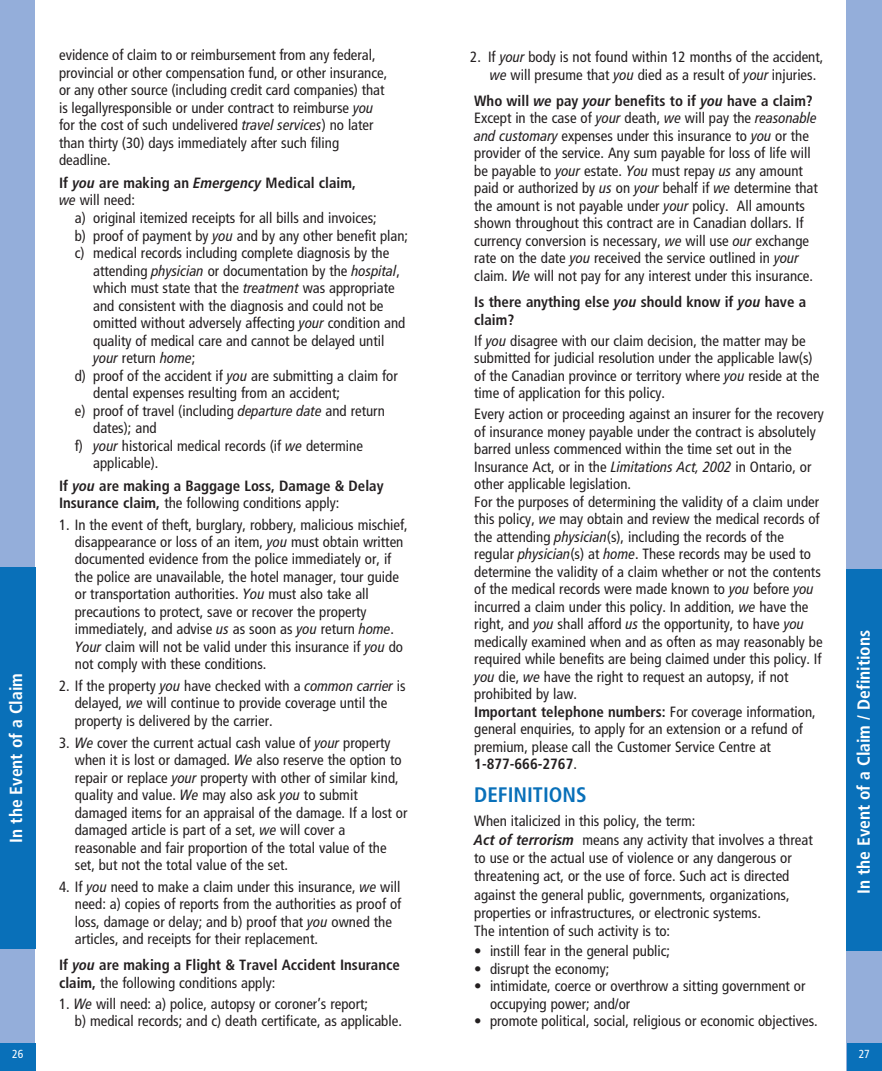
<style>
.page{position:relative;width:882px;height:1071px;background:#fff}
.page>*{position:absolute;margin:0;border:0;box-sizing:border-box;transform-origin:0 0}
.t1{font:700 condensed 21px "Frutiger";color:#0970b9}
.t2{font:700 condensed 17.5px "Frutiger";color:#fff}
.t3{font:condensed 14.88px/17.5px "Frutiger";color:#231f20}
.t4{font:700 condensed 14.88px/17.5px "Frutiger";color:#231f20}
.t5{font:condensed 11.72px "Frutiger";color:#fff}
.s1{font-family:"Frutiger LT Pro";font-style:italic}
.s2{font-family:"Frutiger LT Pro";font-weight:400;font-style:italic}
.s3{font-weight:400}
.s4{font-weight:700}
.s5{font-family:"Frutiger LT Pro";font-weight:700;font-style:italic}
</style>
<div class="page">
<div style="left:847px;top:0;width:35px;height:1071px;background:#94aeda"></div>
<div style="left:847px;top:569px;width:35px;height:381px;background:#0970b9"></div>
<div style="left:847px;top:1043px;width:35px;height:28px;background:#0970b9"></div>
<div style="left:0;top:0;width:35px;height:1071px;background:#94aeda"></div>
<div style="left:0;top:567px;width:35px;height:382px;background:#0970b9"></div>
<div style="left:0;top:1043px;width:35px;height:28px;background:#0970b9"></div>
<p class="t2" style="left:9px;top:843px;width:171px;rotate:-90deg">In the Event of a Claim</p>
<p class="t5" style="left:12px;top:1050px;width:13px">26</p>
<p class="t3" style="left:59px;top:46px;width:330px">evidence of claim to or reimbursement from any federal, provincial or other compensation fund, or other insurance, or any other source (including credit card companies) that is legallyresponsible or under contract to reimburse <span class="s1">you </span>for the cost of such undelivered <span class="s1">travel services</span>) no later than thirty (30) days immediately after such filing deadline.</p>
<h4 class="t4" style="left:59px;top:175px;width:298px">If <span class="s1">you</span> are making an <span class="s1">Emergency</span> Medical claim, <span class="s2">we</span> <span class="s3">will need:</span></h4>
<p class="t3" style="left:75px;top:211px;width:303px">a) original itemized receipts for all bills and invoices;</p>
<p class="t3" style="left:75px;top:228px;width:335px">b) proof of payment by <span class="s1">you</span> and by any other benefit plan;</p>
<p class="t3" style="left:93px;top:246px;width:314px;text-indent:-18px">c) medical records including complete diagnosis by the attending <span class="s1">physician</span> or documentation by the <span class="s1">hospital</span>, which must state that the <span class="s1">treatment</span> was appropriate and consistent with the diagnosis and could not be omitted without adversely affecting <span class="s1">your</span> condition and quality of medical care and cannot be delayed until <span class="s1">your</span> return <span class="s1">home</span>;</p>
<p class="t3" style="left:93px;top:368px;width:306px;text-indent:-18px">d) proof of the accident if <span class="s1">you</span> are submitting a claim for dental expenses resulting from an accident;</p>
<p class="t3" style="left:93px;top:403px;width:293px;text-indent:-18px">e) proof of travel (including <span class="s1">departure date</span> and return dates); and</p>
<p class="t3" style="left:93px;top:438px;width:271px;text-indent:-18px">f) <span class="s1">your</span> historical medical records (if <span class="s1">we</span> determine applicable).</p>
<h4 class="t4" style="left:59px;top:478px;width:326px">If <span class="s1">you</span> are making a Baggage Loss, Damage &amp; Delay<br>Insurance claim, <span class="s3">the following conditions apply:</span></h4>
<p class="t3" style="left:75px;top:517px;width:334px;text-indent:-16px">1. In the event of theft, burglary, robbery, malicious mischief, disappearance or loss of an item, <span class="s1">you</span> must obtain written documented evidence from the police immediately or, if the police are unavailable, the hotel manager, tour guide or transportation authorities. <span class="s1">You</span> must also take all precautions to protect, save or recover the property immediately, and advise <span class="s1">us</span> as soon as <span class="s1">you</span> return <span class="s1">home</span>.<br><span class="s1">Your</span> claim will not be valid under this insurance if <span class="s1">you</span> do not comply with these conditions.</p>
<p class="t3" style="left:75px;top:678px;width:332px;text-indent:-16px">2. If the property <span class="s1">you</span> have checked with a <span class="s1">common carrier</span> is delayed, <span class="s1">we</span> will continue to provide coverage until the property is delivered by the carrier.</p>
<p class="t3" style="left:75px;top:735px;width:334px;text-indent:-16px">3. <span class="s1">We</span> cover the current actual cash value of <span class="s1">your</span> property when it is lost or damaged. <span class="s1">We</span> also reserve the option to repair or replace <span class="s1">your</span> property with other of similar kind, quality and value. <span class="s1">We</span> may also ask <span class="s1">you</span> to submit damaged items for an appraisal of the damage. If a lost or damaged article is part of a set, <span class="s1">we</span> will cover a reasonable and fair proportion of the total value of the set, but not the total value of the set.</p>
<p class="t3" style="left:75px;top:879px;width:328px;text-indent:-16px">4. If <span class="s1">you</span> need to make a claim under this insurance, <span class="s1">we</span> will need: a) copies of reports from the authorities as proof of loss, damage or delay; and b) proof that <span class="s1">you</span> owned the articles, and receipts for their replacement.</p>
<h4 class="t4" style="left:59px;top:958px;width:342px">If <span class="s1">you</span> are making a Flight &amp; Travel Accident Insurance claim, <span class="s3">the following conditions apply:</span></h4>
<p class="t3" style="left:59px;top:995px;width:311px">1. <span class="s1">We</span> will need: a) police, autopsy or coroner’s report;</p>
<p class="t3" style="left:75px;top:1013px;width:329px">b) medical records; and c) death certificate, as applicable.</p>
<p class="t3" style="left:490px;top:49px;width:335px;text-indent:-20px">2. If <span class="s1">your</span> body is not found within 12 months of the accident, <span class="s1">we</span> will presume that <span class="s1">you</span> died as a result of <span class="s1">your</span> injuries.</p>
<p class="t3" style="left:474px;top:93px;width:345px"><span class="s4">Who will</span> <span class="s5">we</span> <span class="s4">pay</span> <span class="s5">your</span> <span class="s4">benefits to if</span> <span class="s5">you</span> <span class="s4">have a claim?<br></span>Except in the case of <span class="s1">your</span> death, <span class="s1">we</span> will pay the <span class="s1">reasonable and customary</span> expenses under this insurance to <span class="s1">you</span> or the provider of the service. Any sum payable for loss of life will be payable to <span class="s1">your</span> estate. <span class="s1">You</span> must repay <span class="s1">us</span> any amount paid or authorized by <span class="s1">us</span> on <span class="s1">your</span> behalf if <span class="s1">we</span> determine that the amount is not payable under <span class="s1">your</span> policy. All amounts shown throughout this contract are in Canadian dollars. If currency conversion is necessary, <span class="s1">we</span> will use <span class="s1">our</span> exchange rate on the date <span class="s1">you</span> received the service outlined in <span class="s1">your </span>claim. <span class="s1">We</span> will not pay for any interest under this insurance.</p>
<h4 class="t4" style="left:474px;top:294px;width:333px">Is there anything else <span class="s1">you</span> should know if <span class="s1">you</span> have a claim?</h4>
<p class="t3" style="left:474px;top:333px;width:347px">If <span class="s1">you</span> disagree with our claim decision, the matter may be submitted for judicial resolution under the applicable law(s) of the Canadian province or territory where <span class="s1">you</span> reside at the time of application for this policy.</p>
<p class="t3" style="left:474px;top:406px;width:351px">Every action or proceeding against an insurer for the recovery of insurance money payable under the contract is absolutely barred unless commenced within the time set out in the Insurance Act, or in the <span class="s1">Limitations Act, 2002</span> in Ontario, or other applicable legislation.</p>
<p class="t3" style="left:474px;top:494px;width:350px">For the purposes of determining the validity of a claim under this policy, <span class="s1">we</span> may obtain and review the medical records of the attending <span class="s1">physician</span>(s), including the records of the regular <span class="s1">physician</span>(s) at <span class="s1">home</span>. These records may be used to determine the validity of a claim whether or not the contents of the medical records were made known to <span class="s1">you</span> before <span class="s1">you </span>incurred a claim under this policy. In addition, <span class="s1">we</span> have the right, and <span class="s1">you</span> shall afford <span class="s1">us</span> the opportunity, to have <span class="s1">you </span>medically examined when and as often as may reasonably be required while benefits are being claimed under this policy. If <span class="s1">you</span> die, <span class="s1">we</span> have the right to request an autopsy, if not prohibited by law.</p>
<p class="t3" style="left:474px;top:704px;width:343px"><span class="s4">Important telephone numbers:</span> For coverage information, general enquiries, to apply for an extension or a refund of premium, please call the Customer Service Centre at <span class="s4">1-877-666-2767</span>.</p>
<h2 class="t1" style="left:474px;top:786px;width:114px">DEFINITIONS</h2>
<p class="t3" style="left:474px;top:813px;width:223px">When italicized in this policy, the term:</p>
<p class="t3" style="left:474px;top:831px;width:340px;line-height:18.4px"><span class="s5">Act of terrorism</span> means any activity that involves a threat to use or the actual use of violence or any dangerous or threatening act, or the use of force. Such act is directed against the general public, governments, organizations, properties or infrastructures, or electronic systems.</p>
<p class="t3" style="left:474px;top:924px;width:197px">The intention of such activity is to:</p>
<p class="t3" style="left:474px;top:943px;width:197px">• instill fear in the general public;</p>
<p class="t3" style="left:474px;top:961px;width:137px">• disrupt the economy;</p>
<p class="t3" style="left:490px;top:978px;width:317px;text-indent:-16px">• intimidate, coerce or overthrow a sitting government or occupying power; and/or</p>
<p class="t3" style="left:474px;top:1013px;width:345px">• promote political, social, religious or economic objectives.</p>
<p class="t2" style="left:857px;top:894px;width:266px;rotate:-90deg">In the Event of a Claim / Definitions</p>
<p class="t5" style="left:859px;top:1049px;width:13px">27</p>
</div>
